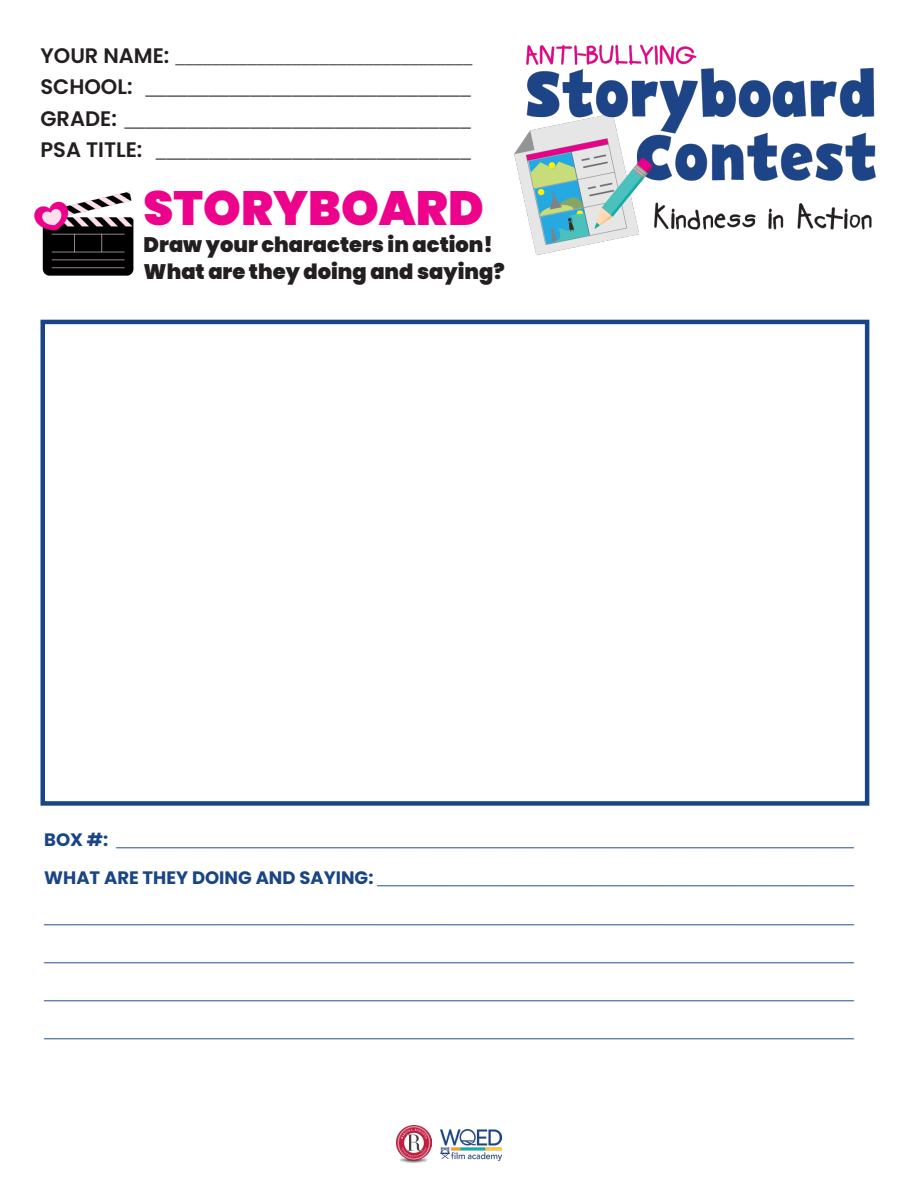
<style>
.page{position:relative;width:918px;height:1188px;background:#fff}
.page>*{position:absolute;margin:0;border:0;box-sizing:border-box;transform-origin:0 0}
.t1{font:900 48px "Poppins";color:#ed028c}
.t2{font:21px "Minion Pro";color:#231f20}
.t3{font:900 21px "Poppins";color:#231f20}
.t4{font:700 18px "Minion Pro";color:#1a4488}
.t5{font:18px "Minion Pro";color:#231f20}
.s1{font-family:"Poppins";font-weight:600;font-size:21px}
.s2{font-family:"Poppins";font-weight:600}
.s3{font-family:"Poppins"}
</style>
<div class="page">
<img style="left:514px;top:44px;width:362px;height:212px">
<div style="left:40px;top:320px;width:829px;height:486px;background:#fff;border:4px solid #1a4488"></div>
<img style="left:396px;top:1125px;width:35px;height:38px">
<img style="left:440px;top:1130px;width:61px;height:31px">
<img style="left:34px;top:191px;width:100px;height:85px">
<p class="t5" style="left:40px;top:45px;width:433px"><span class="s1">YOUR NAME:</span> _________________________________</p>
<p class="t2" style="left:40px;top:73px;width:432px"><span class="s2">SCHOOL:</span> _______________________________</p>
<p class="t2" style="left:40px;top:105px;width:432px"><span class="s2">GRADE:</span> _________________________________</p>
<p class="t2" style="left:40px;top:136px;width:432px"><span class="s2">PSA TITLE:</span> ______________________________</p>
<p class="t1" style="left:144px;top:181px;width:342px">STORYBOARD</p>
<p class="t3" style="left:144px;top:233px;width:351px">Draw your characters in action!</p>
<p class="t3" style="left:144px;top:260px;width:363px">What are they doing and saying?</p>
<p class="t4" style="left:44px;top:828px;width:811px"><span class="s3">BOX #:</span> __________________________________________________________________________________</p>
<p class="t4" style="left:44px;top:866px;width:811px"><span class="s3">WHAT ARE THEY DOING AND SAYING:</span> _____________________________________________________</p>
<p class="t4" style="left:44px;top:904px;width:812px">__________________________________________________________________________________________</p>
<p class="t4" style="left:44px;top:942px;width:812px">__________________________________________________________________________________________</p>
<p class="t4" style="left:44px;top:981px;width:812px">__________________________________________________________________________________________</p>
<p class="t4" style="left:44px;top:1019px;width:812px">__________________________________________________________________________________________</p>
</div>
